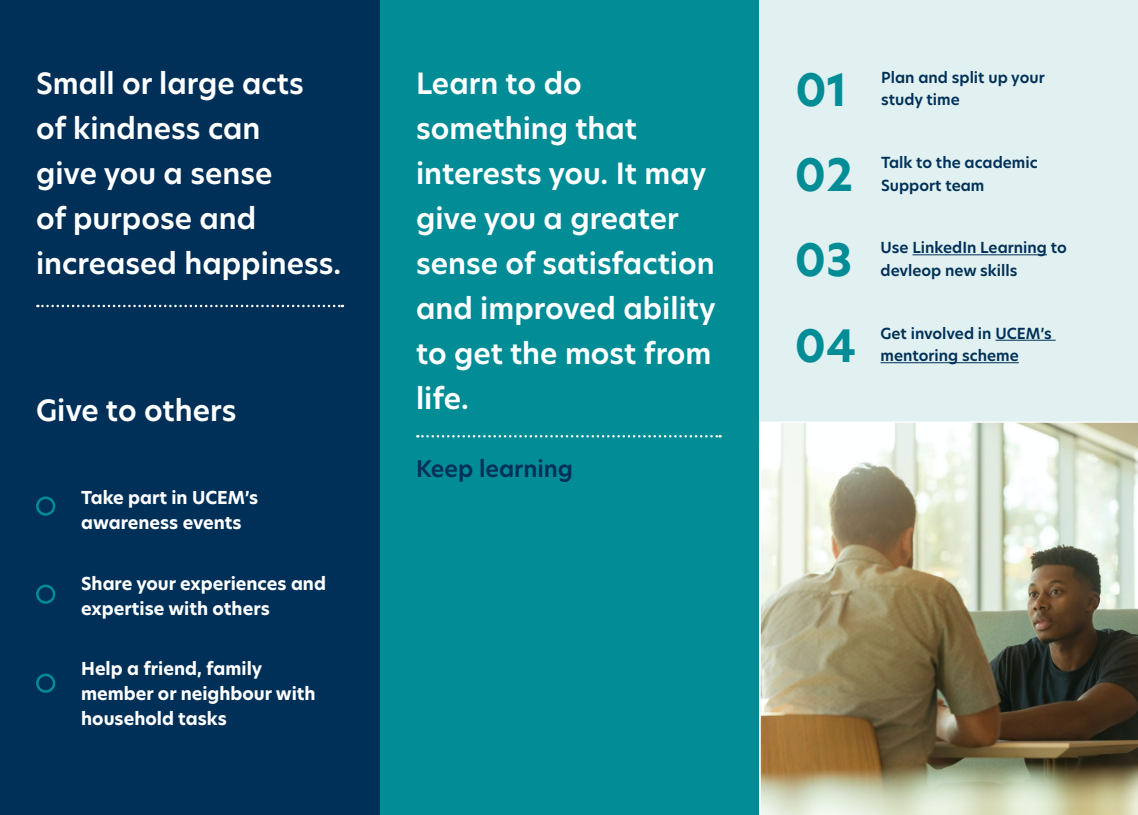
<style>
.page{position:relative;width:1138px;height:815px;background:#fff}
.page>*{position:absolute;margin:0;border:0;box-sizing:border-box;transform-origin:0 0}
.t1{font:700 43.75px "Hero New";color:#028d96}
.t2{font:600 28.75px/45px "Hero New";color:#fff}
.t3{font:600 22.5px "Hero New";color:#003057}
.t4{font:700 17.5px/25px "Hero New";color:#fff}
.t5{font:600 15px/22.5px "Hero New";color:#003057}
</style>
<div class="page">
<div style="left:758px;top:0;width:379px;height:444px;background:#e1f1f2"></div>
<div style="left:379px;top:0;width:379px;height:815px;background:#028d96"></div>
<div style="left:0;top:0;width:379px;height:815px;background:#003057"></div>
<svg style="left:37px;top:305px;width:306px;height:2px"></svg>
<hr style="left:912px;top:254px;width:134px;height:1px;background:#003057">
<img style="left:759px;top:422px;width:378px;height:393px">
<svg style="left:417px;top:435px;width:303px;height:3px"></svg>
<div style="left:36px;top:496px;width:19px;height:20px;border:2px solid #028d96;border-radius:50%"></div>
<div style="left:36px;top:585px;width:19px;height:19px;border:2px solid #028d96;border-radius:50%"></div>
<div style="left:36px;top:674px;width:19px;height:19px;border:2px solid #028d96;border-radius:50%"></div>
<hr style="left:995px;top:340px;width:60px;height:1px;background:#003057">
<hr style="left:880px;top:362px;width:138px;height:1px;background:#003057">
<p class="t2" style="left:36px;top:61px;width:307px">Small or large acts<br>of kindness can<br>give you a sense<br>of purpose and increased happiness.</p>
<p class="t2" style="left:36px;top:388px;width:202px">Give to others</p>
<p class="t4" style="left:81px;top:485px;width:179px">Take part in UCEM’s awareness events</p>
<p class="t4" style="left:81px;top:571px;width:246px">Share your experiences and expertise with others</p>
<p class="t4" style="left:81px;top:656px;width:236px">Help a friend, family member or neighbour with household tasks</p>
<p class="t2" style="left:416px;top:61px;width:301px">Learn to do something that interests you. It may give you a greater sense of satisfaction and improved ability to get the most from life.</p>
<p class="t3" style="left:416px;top:454px;width:158px">Keep learning</p>
<p class="t1" style="left:795px;top:60px;width:53px">01</p>
<p class="t5" style="left:881px;top:66px;width:165px">Plan and split up your study time</p>
<p class="t1" style="left:794px;top:145px;width:60px">02</p>
<p class="t5" style="left:881px;top:151px;width:158px">Talk to the academic<br>Support team</p>
<p class="t1" style="left:794px;top:230px;width:59px">03</p>
<p class="t5" style="left:880px;top:236px;width:188px">Use LinkedIn Learning to devleop new skills</p>
<p class="t1" style="left:794px;top:316px;width:63px">04</p>
<p class="t5" style="left:880px;top:322px;width:173px">Get involved in UCEM’s mentoring scheme</p>
</div>
